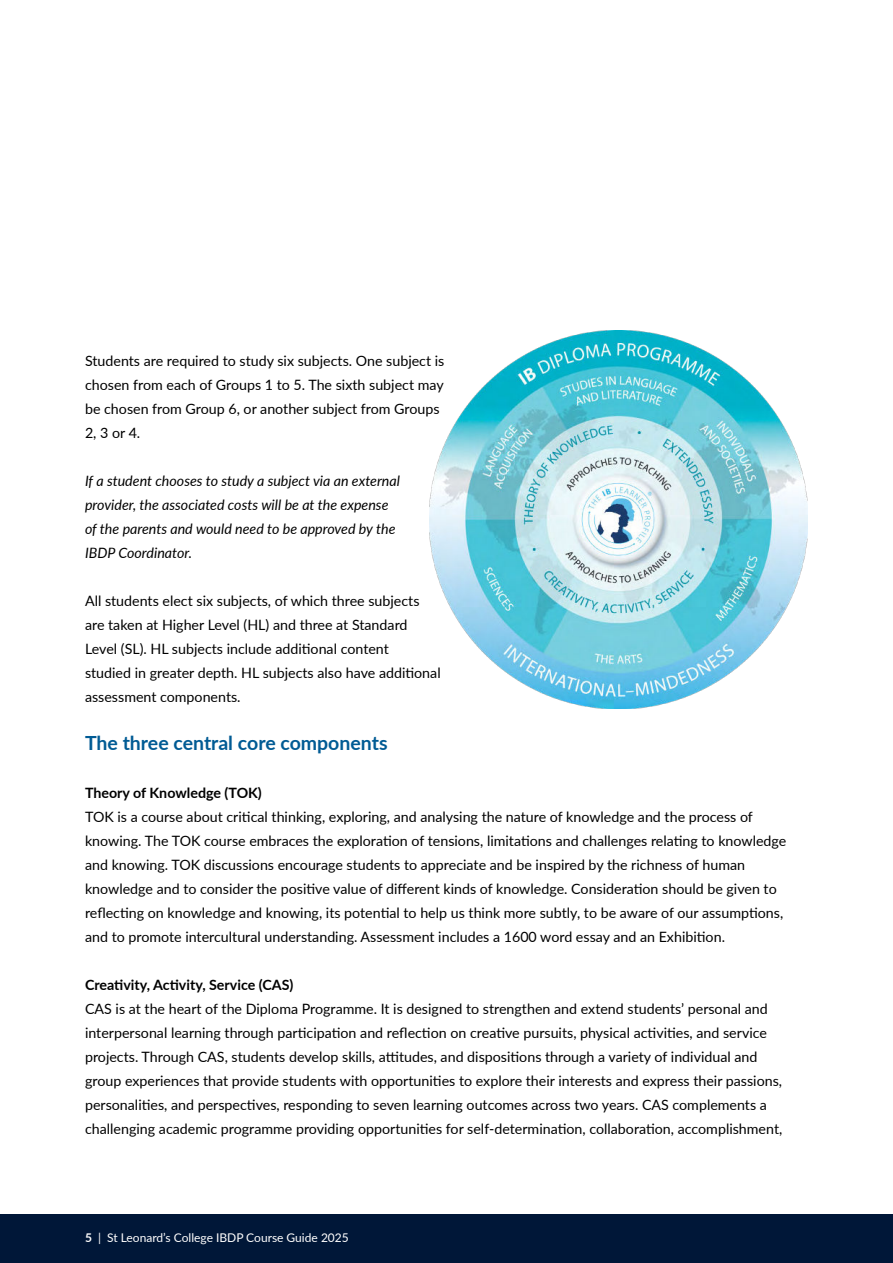
<style>
.page{position:relative;width:893px;height:1263px;background:#fff}
.page>*{position:absolute;margin:0;border:0;box-sizing:border-box;transform-origin:0 0}
.t1{font:700 19.5px "Lato";color:#005b94}
.t2{font:14.25px/24px "Lato";color:#000}
.t3{font:italic 14.25px/24px "Lato";color:#000}
.t4{font:700 14.25px "Lato";color:#000}
.t5{font:12px "Lato";color:#fff}
.s1{font-weight:700}
</style>
<div class="page">
<div style="left:0;top:1214px;width:893px;height:49px;background:#001738"></div>
<img style="left:429px;top:331px;width:378px;height:378px">
<p class="t2" style="left:85px;top:348px;width:361px">Students are required to study six subjects. One subject is chosen from each of Groups 1 to 5. The sixth subject may be chosen from Group 6, or another subject from Groups 2, 3 or 4.</p>
<p class="t3" style="left:85px;top:470px;width:316px">If a student chooses to study a subject via an external provider, the associated costs will be at the expense of the parents and would need to be approved by the IBDP Coordinator.</p>
<p class="t2" style="left:85px;top:589px;width:357px">All students elect six subjects, of which three subjects are taken at Higher Level (HL) and three at Standard Level (SL). HL subjects include additional content<br>studied in greater depth. HL subjects also have additional assessment components.</p>
<h1 class="t1" style="left:85px;top:735px;width:304px">The three central core components</h1>
<p class="t4" style="left:85px;top:782px;width:178px">Theory of Knowledge (TOK)</p>
<p class="t2" style="left:85px;top:804px;width:703px">TOK is a course about critical thinking, exploring, and analysing the nature of knowledge and the process of knowing. The TOK course embraces the exploration of tensions, limitations and challenges relating to knowledge and knowing. TOK discussions encourage students to appreciate and be inspired by the richness of human knowledge and to consider the positive value of different kinds of knowledge. Consideration should be given to reflecting on knowledge and knowing, its potential to help us think more subtly, to be aware of our assumptions, and to promote intercultural understanding. Assessment includes a 1600 word essay and an Exhibition.</p>
<p class="t4" style="left:85px;top:974px;width:210px">Creativity, Activity, Service (CAS)</p>
<p class="t2" style="left:85px;top:996px;width:699px">CAS is at the heart of the Diploma Programme. It is designed to strengthen and extend students’ personal and interpersonal learning through participation and reflection on creative pursuits, physical activities, and service projects. Through CAS, students develop skills, attitudes, and dispositions through a variety of individual and group experiences that provide students with opportunities to explore their interests and express their passions, personalities, and perspectives, responding to seven learning outcomes across two years. CAS complements a challenging academic programme providing opportunities for self-determination, collaboration, accomplishment,</p>
<p class="t5" style="left:85px;top:1229px;width:265px"><span class="s1">5</span> | St Leonard’s College IBDP Course Guide 2025</p>
</div>
